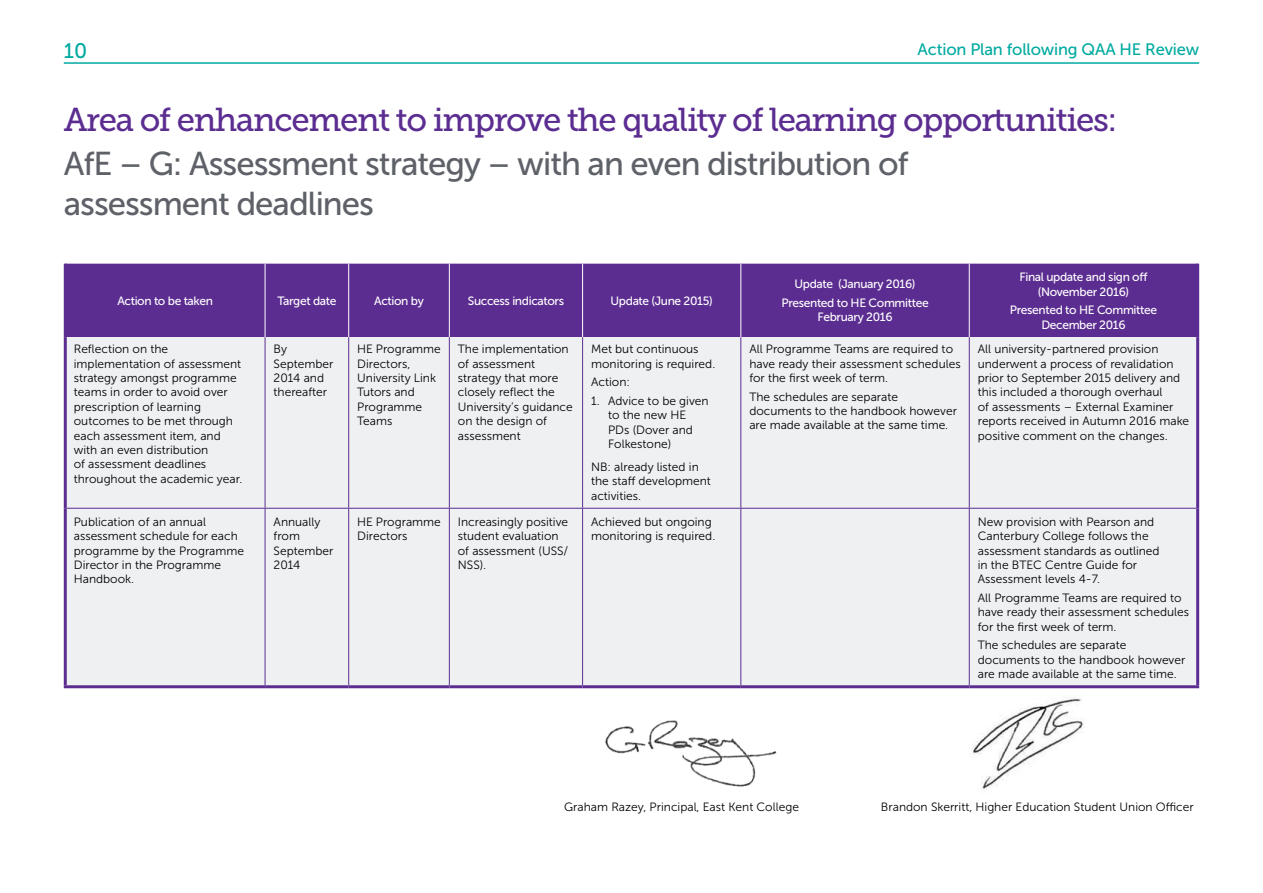
<style>
.page{position:relative;width:1263px;height:893px;background:#fff}
.page>*{position:absolute;margin:0;border:0;box-sizing:border-box;transform-origin:0 0}
.t1{font:33px/39.6px "Museo Sans 500";letter-spacing:-.03em;color:#5e6168}
.t2{font:33px "Museo Slab 500";letter-spacing:-.04em;color:#5c2d91}
.t3{font:21px "Museo Sans 500";color:#00aaa0}
.t4{font:16.5px "Museo Sans 500";letter-spacing:-.01em;color:#00aaa0}
.t5{font:12px/14.4px "Museo Sans 300";color:#000}
.t6{font:12px/14.4px "Museo Sans 500";letter-spacing:-.03em;color:#fff;text-align:center}
</style>
<div class="page">
<hr style="left:64px;top:62px;width:1135px;height:2px;background:#00aaa0">
<img style="left:605px;top:720px;width:172px;height:67px">
<img style="left:971px;top:697px;width:112px;height:92px">
<div style="left:67px;top:264px;width:1129px;height:73px;background:#5c2d91"></div>
<div style="left:67px;top:337px;width:1129px;height:348px;background:#eff0f2"></div>
<hr style="left:265px;top:337px;width:1px;height:171px;background:#5c2d91">
<hr style="left:348px;top:337px;width:1px;height:171px;background:#5c2d91">
<hr style="left:449px;top:337px;width:1px;height:171px;background:#5c2d91">
<hr style="left:265px;top:509px;width:1px;height:176px;background:#5c2d91">
<hr style="left:348px;top:509px;width:1px;height:176px;background:#5c2d91">
<hr style="left:449px;top:509px;width:1px;height:176px;background:#5c2d91">
<hr style="left:582px;top:337px;width:1px;height:171px;background:#5c2d91">
<hr style="left:582px;top:509px;width:1px;height:176px;background:#5c2d91">
<hr style="left:740px;top:337px;width:1px;height:171px;background:#5c2d91">
<hr style="left:969px;top:337px;width:1px;height:171px;background:#5c2d91">
<hr style="left:740px;top:509px;width:1px;height:176px;background:#5c2d91">
<hr style="left:969px;top:509px;width:1px;height:176px;background:#5c2d91">
<hr style="left:67px;top:508px;width:198px;height:1px;background:#5c2d91">
<hr style="left:265px;top:508px;width:84px;height:1px;background:#5c2d91">
<hr style="left:349px;top:508px;width:100px;height:1px;background:#5c2d91">
<hr style="left:449px;top:508px;width:134px;height:1px;background:#5c2d91">
<hr style="left:583px;top:508px;width:158px;height:1px;background:#5c2d91">
<hr style="left:741px;top:508px;width:228px;height:1px;background:#5c2d91">
<hr style="left:969px;top:508px;width:227px;height:1px;background:#5c2d91">
<hr style="left:64px;top:337px;width:3px;height:171px;background:#5c2d91">
<hr style="left:1196px;top:337px;width:3px;height:171px;background:#5c2d91">
<hr style="left:64px;top:508px;width:3px;height:177px;background:#5c2d91">
<hr style="left:1196px;top:508px;width:3px;height:177px;background:#5c2d91">
<hr style="left:64px;top:685px;width:201px;height:3px;background:#5c2d91">
<hr style="left:265px;top:685px;width:84px;height:3px;background:#5c2d91">
<hr style="left:349px;top:685px;width:100px;height:3px;background:#5c2d91">
<hr style="left:449px;top:685px;width:134px;height:3px;background:#5c2d91">
<hr style="left:583px;top:685px;width:158px;height:3px;background:#5c2d91">
<hr style="left:741px;top:685px;width:228px;height:3px;background:#5c2d91">
<hr style="left:969px;top:685px;width:230px;height:3px;background:#5c2d91">
<hr style="left:64px;top:264px;width:3px;height:73px;background:#5c2d91">
<hr style="left:1196px;top:264px;width:3px;height:73px;background:#5c2d91">
<hr style="left:265px;top:264px;width:1px;height:73px;background:#fff">
<hr style="left:348px;top:264px;width:1px;height:73px;background:#fff">
<hr style="left:449px;top:264px;width:1px;height:73px;background:#fff">
<hr style="left:582px;top:264px;width:1px;height:73px;background:#fff">
<hr style="left:740px;top:264px;width:1px;height:73px;background:#fff">
<hr style="left:969px;top:264px;width:1px;height:73px;background:#fff">
<h2 class="t3" style="left:64px;top:39px;width:25px">10</h2>
<h3 class="t4" style="left:918px;top:40px;width:283px">Action Plan following QAA HE Review</h3>
<h1 class="t2" style="left:64px;top:101px;width:1055px">Area of enhancement to improve the quality of learning opportunities:</h1>
<h1 class="t1" style="left:64px;top:144px;width:846px">AfE – G: Assessment strategy – with an even distribution of assessment deadlines</h1>
<p class="t6" style="left:117px;top:294px;width:97px">Action to be taken</p>
<p class="t6" style="left:277px;top:294px;width:61px">Target date</p>
<p class="t6" style="left:374px;top:294px;width:51px">Action by</p>
<p class="t6" style="left:468px;top:294px;width:98px">Success indicators</p>
<p class="t6" style="left:611px;top:294px;width:104px">Update (June 2015)</p>
<p class="t5" style="left:74px;top:342px;width:170px">Reflection on the implementation of assessment strategy amongst programme teams in order to avoid over prescription of learning outcomes to be met through each assessment item, and with an even distribution<br>of assessment deadlines throughout the academic year.</p>
<p class="t5" style="left:274px;top:342px;width:61px">By<br>September<br>2014 and thereafter</p>
<p class="t5" style="left:357px;top:342px;width:85px">HE Programme<br>Directors,<br>University Link<br>Tutors and<br>Programme<br>Teams</p>
<p class="t5" style="left:458px;top:342px;width:116px">The implementation of assessment strategy that more closely reflect the<br>University’s guidance on the design of assessment</p>
<p class="t5" style="left:591px;top:342px;width:126px">Met but continuous monitoring is required.</p>
<p class="t5" style="left:591px;top:375px;width:40px">Action:</p>
<p class="t5" style="left:608px;top:394px;width:102px;text-indent:-17px">1. Advice to be given to the new HE<br>PDs (Dover and<br>Folkestone)</p>
<p class="t5" style="left:591px;top:460px;width:121px">NB: already listed in the staff development activities.</p>
<p class="t6" style="left:781px;top:275px;width:149px;line-height:18.6px">Update (January 2016)<br>Presented to HE Committee</p>
<p class="t6" style="left:817px;top:310px;width:77px">February 2016</p>
<p class="t5" style="left:749px;top:342px;width:213px">All Programme Teams are required to have ready their assessment schedules for the first week of term.</p>
<p class="t5" style="left:749px;top:389px;width:209px">The schedules are separate documents to the handbook however are made available at the same time.</p>
<p class="t6" style="left:1019px;top:270px;width:129px">Final update and sign off (November 2016)</p>
<p class="t6" style="left:1010px;top:303px;width:149px">Presented to HE Committee<br>December 2016</p>
<p class="t5" style="left:978px;top:342px;width:213px">All university-partnered provision underwent a process of revalidation prior to September 2015 delivery and this included a thorough overhaul<br>of assessments – External Examiner reports received in Autumn 2016 make positive comment on the changes.</p>
<p class="t5" style="left:74px;top:514px;width:172px">Publication of an annual assessment schedule for each programme by the Programme<br>Director in the Programme<br>Handbook.</p>
<p class="t5" style="left:274px;top:514px;width:61px">Annually from<br>September<br>2014</p>
<p class="t5" style="left:357px;top:514px;width:85px">HE Programme<br>Directors</p>
<p class="t5" style="left:458px;top:514px;width:112px">Increasingly positive student evaluation of assessment (USS/<br>NSS).</p>
<p class="t5" style="left:591px;top:514px;width:126px">Achieved but ongoing monitoring is required.</p>
<p class="t5" style="left:978px;top:514px;width:183px">New provision with Pearson and<br>Canterbury College follows the assessment standards as outlined in the BTEC Centre Guide for<br>Assessment levels 4-7.</p>
<p class="t5" style="left:978px;top:591px;width:213px">All Programme Teams are required to have ready their assessment schedules for the first week of term.</p>
<p class="t5" style="left:978px;top:638px;width:209px">The schedules are separate documents to the handbook however are made available at the same time.</p>
<p class="t5" style="left:564px;top:799px;width:236px">Graham Razey, Principal, East Kent College</p>
<p class="t5" style="left:881px;top:799px;width:314px">Brandon Skerritt, Higher Education Student Union Officer</p>
</div>
